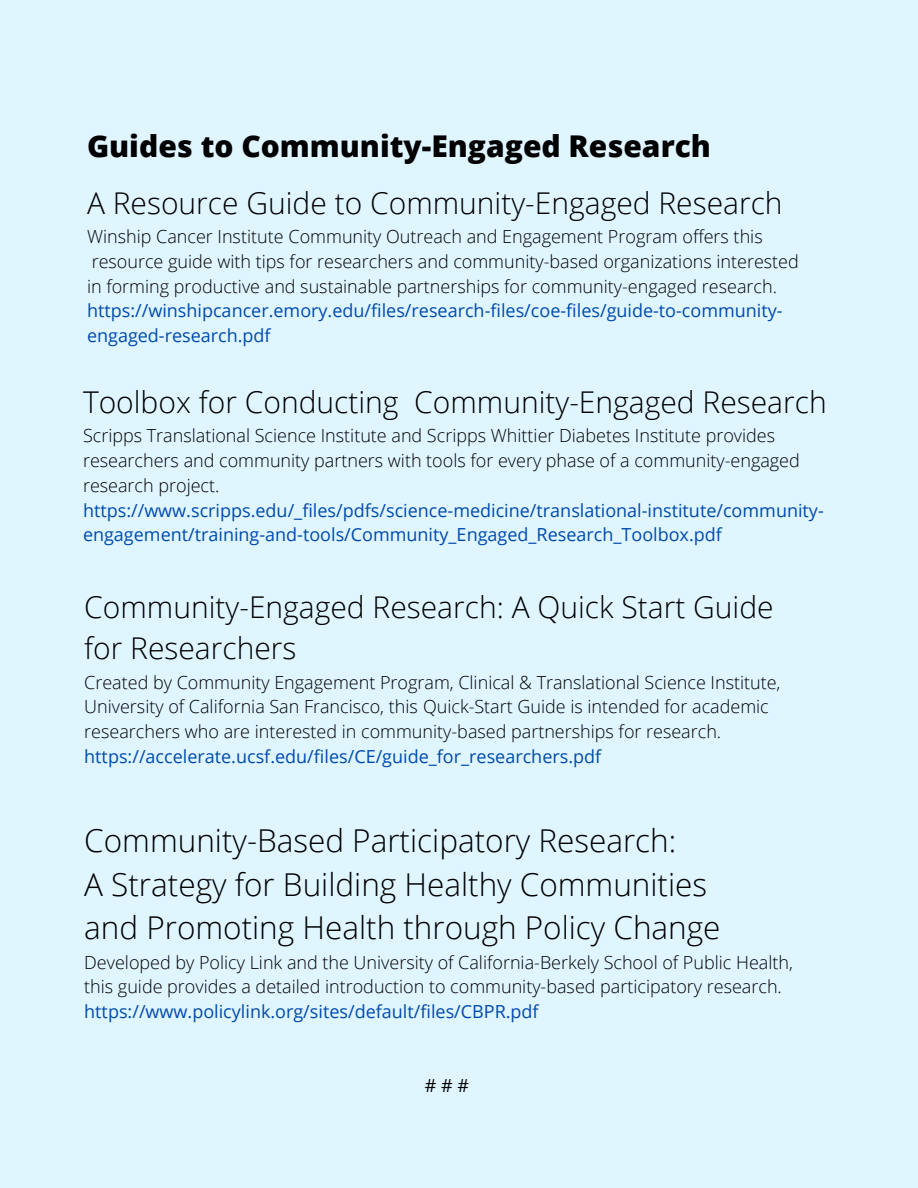
<style>
.page{position:relative;width:918px;height:1188px;background:#dff5ff}
.page>*{position:absolute;margin:0;border:0;box-sizing:border-box;transform-origin:0 0}
.t1{font:300 31.5px/43.8px "Open Sans";color:#000}
.t2{font:300 30px/41.7px "Open Sans";color:#000}
.t3{font:800 30px "Open Sans";color:#000}
.t4{font:300 18px/24.8px "Open Sans";color:#000}
.t5{font:18px/24.8px "Open Sans";color:#004aad}
.t6{font:18px "Open Sans";color:#000}
</style>
<div class="page">
<h2 class="t3" style="left:87px;top:125px;width:625px">Guides to Community-Engaged Research</h2>
<h2 class="t2" style="left:87px;top:181px;width:697px">A Resource Guide to Community-Engaged Research</h2>
<p class="t4" style="left:87px;top:224px;width:713px">Winship Cancer Institute Community Outreach and Engagement Program offers this resource guide with tips for researchers and community-based organizations interested in forming productive and sustainable partnerships for community-engaged research.</p>
<p class="t5" style="left:87px;top:298px;width:697px">https://winshipcancer.emory.edu/files/research-files/coe-files/guide-to-community&shy;engaged-research.pdf</p>
<h2 class="t2" style="left:83px;top:381px;width:745px">Toolbox for Conducting Community-Engaged Research</h2>
<p class="t4" style="left:83px;top:423px;width:718px">Scripps Translational Science Institute and Scripps Whittier Diabetes Institute provides researchers and community partners with tools for every phase of a community-engaged research project.</p>
<p class="t5" style="left:83px;top:497px;width:742px">https://www.scripps.edu/_files/pdfs/science-medicine/translational-institute/community&shy;engagement/training-and-tools/Community_Engaged_Research_Toolbox.pdf</p>
<h2 class="t2" style="left:84px;top:585px;width:691px">Community-Engaged Research: A Quick Start Guide for Researchers</h2>
<p class="t4" style="left:84px;top:669px;width:698px">Created by Community Engagement Program, Clinical &amp; Translational Science Institute,<br>University of California San Francisco, this Quick-Start Guide is intended for academic researchers who are interested in community-based partnerships for research.</p>
<p class="t5" style="left:84px;top:743px;width:518px">https://accelerate.ucsf.edu/files/CE/guide_for_researchers.pdf</p>
<h1 class="t1" style="left:84px;top:818px;width:638px">Community-Based Participatory Research:<br>A Strategy for Building Healthy Communities and Promoting Health through Policy Change</h1>
<p class="t4" style="left:84px;top:949px;width:710px">Developed by Policy Link and the University of California-Berkely School of Public Health, this guide provides a detailed introduction to community-based participatory research.</p>
<p class="t5" style="left:84px;top:999px;width:456px">https://www.policylink.org/sites/default/files/CBPR.pdf</p>
<p class="t6" style="left:425px;top:1073px;width:46px"># # #</p>
</div>
